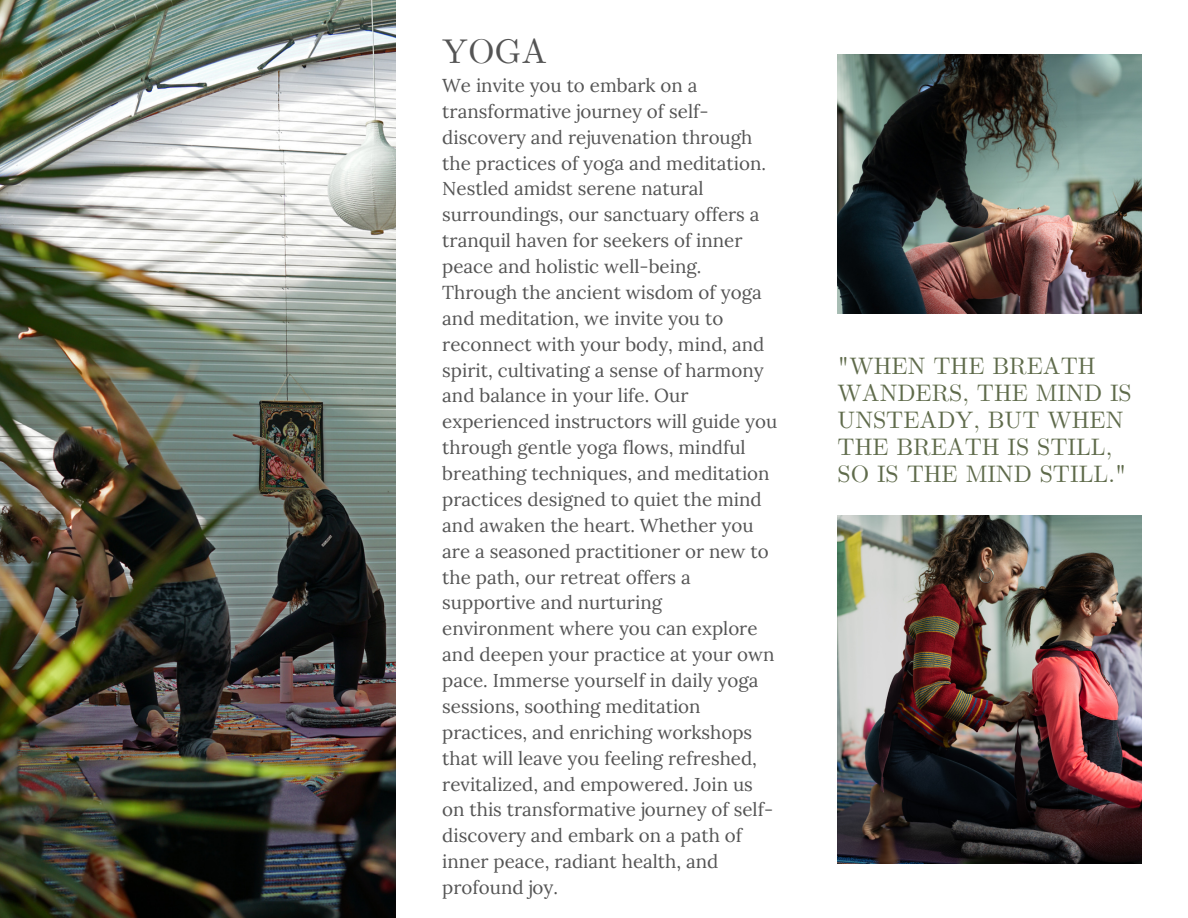
<style>
.page{position:relative;width:1188px;height:918px;background:#fff}
.page>*{position:absolute;margin:0;border:0;box-sizing:border-box;transform-origin:0 0}
.t1{font:34.35px "CMU Serif";color:#545454}
.t2{font:23.7px/27px "CMU Serif";color:#5f6b4b}
.t3{font:18.75px/25.8px "Lora";color:#545454}
</style>
<div class="page">
<img style="left:838px;top:55px;width:303px;height:259px">
<img style="left:0;top:0;width:396px;height:918px">
<img style="left:838px;top:516px;width:303px;height:347px">
<h2 class="t1" style="left:442px;top:31px;width:106px">YOGA</h2>
<h1 class="t3" style="left:442px;top:72px;width:336px">We invite you to embark on a transformative journey of self&shy;discovery and rejuvenation through the practices of yoga and meditation.<br>Nestled amidst serene natural surroundings, our sanctuary offers a tranquil haven for seekers of inner peace and holistic well-being.<br>Through the ancient wisdom of yoga and meditation, we invite you to reconnect with your body, mind, and spirit, cultivating a sense of harmony and balance in your life. Our experienced instructors will guide you through gentle yoga flows, mindful breathing techniques, and meditation practices designed to quiet the mind and awaken the heart. Whether you are a seasoned practitioner or new to the path, our retreat offers a supportive and nurturing environment where you can explore and deepen your practice at your own pace. Immerse yourself in daily yoga sessions, soothing meditation practices, and enriching workshops that will leave you feeling refreshed, revitalized, and empowered. Join us on this transformative journey of self&shy;discovery and embark on a path of inner peace, radiant health, and profound joy.</h1>
<p class="t2" style="left:838px;top:353px;width:296px">"WHEN THE BREATH<br>WANDERS, THE MIND IS<br>UNSTEADY, BUT WHEN<br>THE BREATH IS STILL,<br>SO IS THE MIND STILL."</p>
</div>
